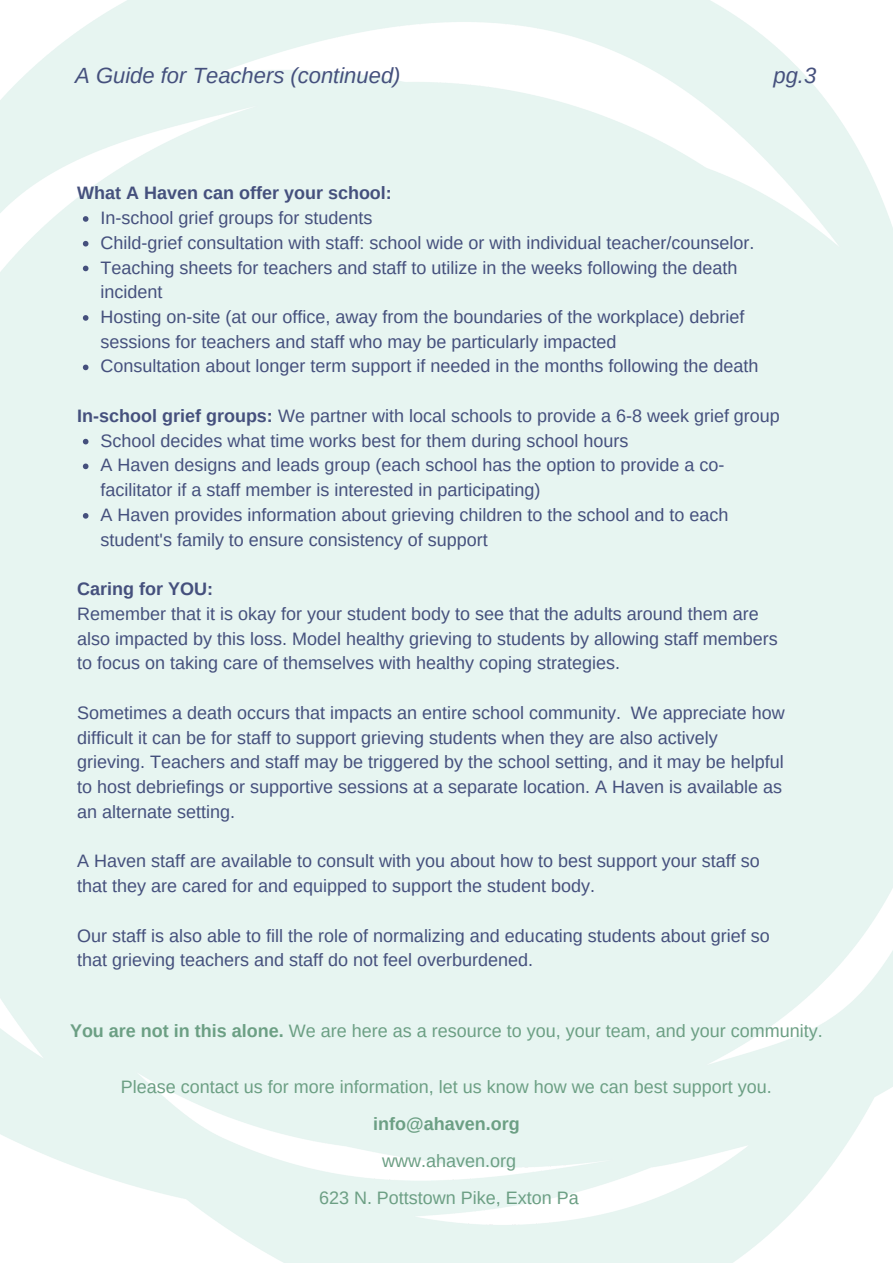
<style>
.page{position:relative;width:893px;height:1264px;background:#fff}
.page>*{position:absolute;margin:0;border:0;box-sizing:border-box;transform-origin:0 0}
.t1{font:italic 22.05px "Arimo";color:#45507d}
.t2{font:18px/24.8px "Arimo";color:#45507d}
.t3{font:18px/37px "Arimo";color:#6c9f84;text-align:center}
.t4{font:700 18px "Arimo";color:#45507d}
.t5{font:700 18px "Arimo";color:#6c9f84}
.s1{font-weight:700}
</style>
<div class="page">
<svg style="left:83px;top:216px;width:5px;height:6px"></svg>
<svg style="left:83px;top:241px;width:5px;height:5px"></svg>
<svg style="left:83px;top:265px;width:5px;height:6px"></svg>
<svg style="left:83px;top:315px;width:5px;height:6px"></svg>
<svg style="left:83px;top:364px;width:5px;height:6px"></svg>
<svg style="left:83px;top:439px;width:5px;height:5px"></svg>
<svg style="left:83px;top:463px;width:5px;height:6px"></svg>
<svg style="left:83px;top:513px;width:5px;height:5px"></svg>
<p class="t1" style="left:75px;top:63px;width:327px">A Guide for Teachers (continued)</p>
<p class="t1" style="left:773px;top:63px;width:44px">pg.3</p>
<p class="t4" style="left:77px;top:183px;width:316px">What A Haven can offer your school:</p>
<p class="t2" style="left:101px;top:205px;width:659px">In-school grief groups for students<br>Child-grief consultation with staff: school wide or with individual teacher/counselor.<br>Teaching sheets for teachers and staff to utilize in the weeks following the death incident<br>Hosting on-site (at our office, away from the boundaries of the workplace) debrief sessions for teachers and staff who may be particularly impacted<br>Consultation about longer term support if needed in the months following the death</p>
<p class="t2" style="left:77px;top:403px;width:704px"><span class="s1">In-school grief groups:</span> We partner with local schools to provide a 6-8 week grief group</p>
<p class="t2" style="left:101px;top:428px;width:629px">School decides what time works best for them during school hours<br>A Haven designs and leads group (each school has the option to provide a co&shy;facilitator if a staff member is interested in participating)<br>A Haven provides information about grieving children to the school and to each student's family to ensure consistency of support</p>
<p class="t4" style="left:77px;top:579px;width:137px">Caring for YOU:</p>
<p class="t2" style="left:77px;top:601px;width:702px">Remember that it is okay for your student body to see that the adults around them are also impacted by this loss. Model healthy grieving to students by allowing staff members to focus on taking care of themselves with healthy coping strategies.</p>
<p class="t2" style="left:77px;top:700px;width:709px">Sometimes a death occurs that impacts an entire school community. We appreciate how difficult it can be for staff to support grieving students when they are also actively grieving. Teachers and staff may be triggered by the school setting, and it may be helpful to host debriefings or supportive sessions at a separate location. A Haven is available as an alternate setting.</p>
<p class="t2" style="left:77px;top:848px;width:684px">A Haven staff are available to consult with you about how to best support your staff so that they are cared for and equipped to support the student body.</p>
<p class="t2" style="left:77px;top:922px;width:694px">Our staff is also able to fill the role of normalizing and educating students about grief so that grieving teachers and staff do not feel overburdened.</p>
<p class="t3" style="left:70px;top:1012px;width:754px"><span class="s1">You are not in this alone.</span> We are here as a resource to you, your team, and your community.</p>
<p class="t3" style="left:121px;top:1068px;width:652px">Please contact us for more information, let us know how we can best support you.</p>
<p class="t5" style="left:373px;top:1113px;width:148px">info@ahaven.org</p>
<p class="t3" style="left:319px;top:1142px;width:261px">www.ahaven.org<br>623 N. Pottstown Pike, Exton Pa</p>
</div>
